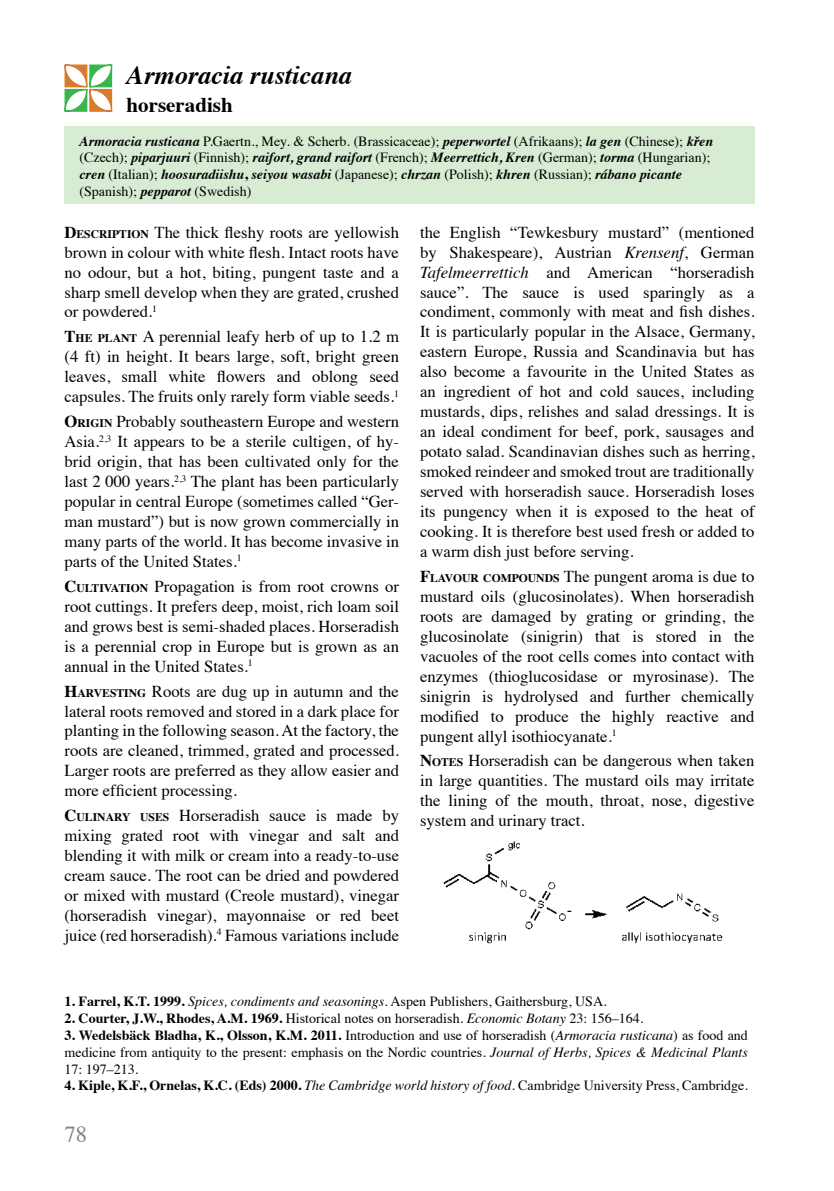
<style>
.page{position:relative;width:834px;height:1191px;background:#fff}
.page>*{position:absolute;margin:0;border:0;box-sizing:border-box;transform-origin:0 0}
.t1{font:italic 700 26.25px "Times";color:#000}
.t2{font:22.75px "Times";color:#808285}
.t3{font:700 21px "Times";color:#000}
.t4{font:16.62px/19.9px "Times";color:#000;text-align:justify}
.t5{font:14px/16.8px "Times";color:#000}
.s1{font-weight:700;font-style:italic}
.s2{font-weight:700}
.s3{font-weight:700;font-size:11.72px}
.s4{font-style:italic}
</style>
<div class="page">
<div style="left:64px;top:126px;width:690px;height:78px;background:#d8ecd4"></div>
<svg style="left:64px;top:64px;width:49px;height:48px"></svg>
<img style="left:443px;top:841px;width:280px;height:103px">
<p class="t1" style="left:126px;top:51px;width:227px">Armoracia rusticana</p>
<p class="t3" style="left:126px;top:85px;width:108px">horseradish</p>
<p class="t5" style="left:79px;top:131px;width:635px"><span class="s1">Armoracia rusticana</span> P.Gaertn., Mey. &amp; Scherb. (Brassicaceae); <span class="s1">peperwortel</span> (Afrikaans); <span class="s1">la gen</span> (Chinese); <span class="s1">křen </span>(Czech); <span class="s1">piparjuuri</span> (Finnish); <span class="s1">raifort, grand raifort</span> (French); <span class="s1">Meerrettich, Kren</span> (German); <span class="s1">torma</span> (Hungarian); <span class="s1">cren</span> (Italian); <span class="s1">hoosuradiishu</span><span class="s2">,</span> <span class="s1">seiyou wasabi</span> (Japanese); <span class="s1">chrzan</span> (Polish); <span class="s1">khren</span> (Russian); <span class="s1">rábano picante </span>(Spanish); <span class="s1">pepparot</span> (Swedish)</p>
<p class="t4" style="left:64px;top:221px;width:336px"><span class="s2">D</span><span class="s3">ESCRIPTION</span> The thick fleshy roots are yellowish brown in colour with white flesh. Intact roots have no odour, but a hot, biting, pungent taste and a sharp smell develop when they are grated, crushed or powdered.<sup>1</sup></p>
<p class="t4" style="left:64px;top:325px;width:336px"><span class="s2">T</span><span class="s3">HE PLANT</span> A perennial leafy herb of up to 1.2 m (4 ft) in height. It bears large, soft, bright green leaves, small white flowers and oblong seed capsules. The fruits only rarely form viable seeds.<sup>1</sup></p>
<p class="t4" style="left:64px;top:410px;width:336px"><span class="s2">O</span><span class="s3">RIGIN</span> Probably southeastern Europe and western Asia.<sup>2,3</sup> It appears to be a sterile cultigen, of hy&shy;brid origin, that has been cultivated only for the last 2 000 years.<sup>2,3</sup> The plant has been particularly popular in central Europe (sometimes called “Ger&shy;man mustard”) but is now grown commercially in many parts of the world. It has become invasive in parts of the United States.<sup>1</sup></p>
<p class="t4" style="left:64px;top:575px;width:336px"><span class="s2">C</span><span class="s3">ULTIVATION</span> Propagation is from root crowns or root cuttings. It prefers deep, moist, rich loam soil and grows best is semi-shaded places. Horseradish is a perennial crop in Europe but is grown as an annual in the United States.<sup>1</sup></p>
<p class="t4" style="left:64px;top:679px;width:336px"><span class="s2">H</span><span class="s3">ARVESTING</span> Roots are dug up in autumn and the lateral roots removed and stored in a dark place for planting in the following season. At the factory, the roots are cleaned, trimmed, grated and processed.<br>Larger roots are preferred as they allow easier and more efficient processing.</p>
<p class="t4" style="left:64px;top:804px;width:336px"><span class="s2">C</span><span class="s3">ULINARY USES</span> Horseradish sauce is made by mixing grated root with vinegar and salt and blending it with milk or cream into a ready-to-use cream sauce. The root can be dried and powdered or mixed with mustard (Creole mustard), vinegar (horseradish vinegar), mayonnaise or red beet juice (red horseradish).<sup>4</sup> Famous variations include</p>
<p class="t4" style="left:420px;top:221px;width:336px">the English “Tewkesbury mustard” (mentioned by Shakespeare), Austrian <span class="s4">Krensenf</span>, German <span class="s4">Tafelmeerrettich</span> and American “horseradish sauce”. The sauce is used sparingly as a condiment, commonly with meat and fish dishes.<br>It is particularly popular in the Alsace, Germany, eastern Europe, Russia and Scandinavia but has also become a favourite in the United States as an ingredient of hot and cold sauces, including mustards, dips, relishes and salad dressings. It is an ideal condiment for beef, pork, sausages and potato salad. Scandinavian dishes such as herring, smoked reindeer and smoked trout are traditionally served with horseradish sauce. Horseradish loses its pungency when it is exposed to the heat of cooking. It is therefore best used fresh or added to a warm dish just before serving.</p>
<p class="t4" style="left:420px;top:565px;width:336px"><span class="s2">F</span><span class="s3">LAVOUR COMPOUNDS</span> The pungent aroma is due to mustard oils (glucosinolates). When horseradish roots are damaged by grating or grinding, the glucosinolate (sinigrin) that is stored in the vacuoles of the root cells comes into contact with enzymes (thioglucosidase or myrosinase). The sinigrin is hydrolysed and further chemically modified to produce the highly reactive and pungent allyl isothiocyanate.<sup>1</sup></p>
<p class="t4" style="left:420px;top:749px;width:336px"><span class="s2">N</span><span class="s3">OTES</span> Horseradish can be dangerous when taken in large quantities. The mustard oils may irritate the lining of the mouth, throat, nose, digestive system and urinary tract.</p>
<p class="t5" style="left:65px;top:992px;width:543px"><span class="s2">1. Farrel, K.T. 1999.</span> <span class="s4">Spices, condiments and seasonings</span>. Aspen Publishers, Gaithersburg, USA.</p>
<p class="t5" style="left:65px;top:1008px;width:580px"><span class="s2">2. Courter, J.W., Rhodes, A.M. 1969.</span> Historical notes on horseradish. <span class="s4">Economic Botany</span> 23: 156–164.</p>
<p class="t5" style="left:65px;top:1025px;width:684px;text-align:justify"><span class="s2">3. Wedelsbäck Bladha, K., Olsson, K.M. 2011.</span> Introduction and use of horseradish (<span class="s4">Armoracia rusticana</span>) as food and medicine from antiquity to the present: emphasis on the Nordic countries. <span class="s4">Journal of Herbs, Spices &amp; Medicinal Plants </span>17: 197–213.</p>
<p class="t5" style="left:65px;top:1076px;width:684px"><span class="s2">4. Kiple, K.F., Ornelas, K.C. (Eds) 2000.</span> <span class="s4">The Cambridge world history of food</span>. Cambridge University Press, Cambridge.</p>
<p class="t2" style="left:64px;top:1112px;width:24px">78</p>
</div>
